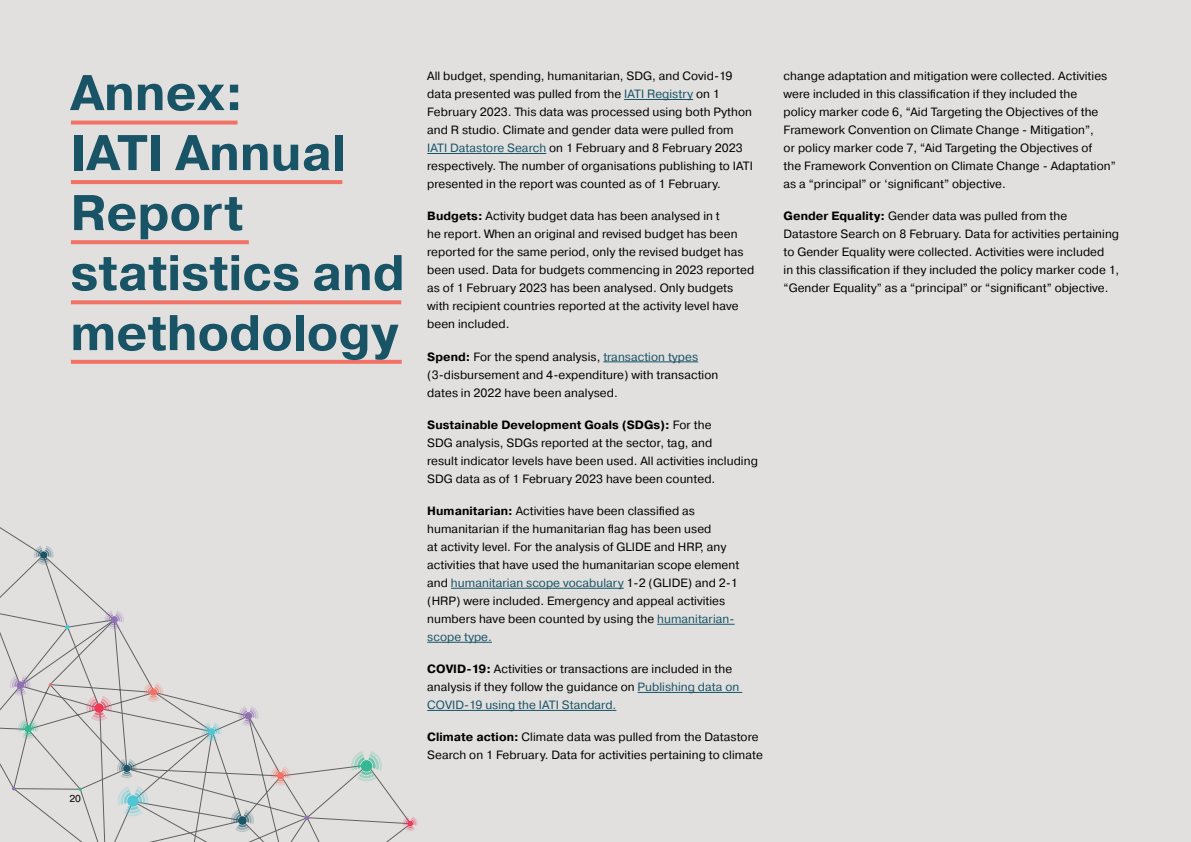
<style>
.page{position:relative;width:1191px;height:842px;background:#e2e0df}
.page>*{position:absolute;margin:0;border:0;box-sizing:border-box;transform-origin:0 0}
.t1{font:700 50px/60px "Pragmatica";color:#185466}
.t2{font:12px/18px "Pragmatica";letter-spacing:.005em;color:#000}
.t3{font:10px "Pragmatica";color:#000}
.s1{color:#185466}
.s2{font-weight:700}
</style>
<div class="page">
<svg style="left:71px;top:121px;width:166px;height:4px"></svg>
<hr style="left:71px;top:180px;width:271px;height:4px;background:#f27266">
<svg style="left:71px;top:240px;width:178px;height:4px"></svg>
<svg style="left:71px;top:300px;width:330px;height:4px"></svg>
<svg style="left:71px;top:360px;width:331px;height:4px"></svg>
<hr style="left:624px;top:99px;width:69px;height:1px;background:#185466">
<hr style="left:427px;top:153px;width:119px;height:1px;background:#185466">
<hr style="left:603px;top:362px;width:95px;height:1px;background:#185466">
<hr style="left:451px;top:588px;width:173px;height:1px;background:#185466">
<hr style="left:657px;top:624px;width:77px;height:1px;background:#185466">
<hr style="left:427px;top:642px;width:65px;height:1px;background:#185466">
<hr style="left:637px;top:692px;width:105px;height:1px;background:#185466">
<hr style="left:427px;top:710px;width:189px;height:1px;background:#185466">
<svg style="left:0;top:546px;width:418px;height:296px"></svg>
<h1 class="t1" style="left:70px;top:63px;width:336px">Annex:<br>IATI Annual<br>Report statistics and methodology</h1>
<p class="t2" style="left:427px;top:67px;width:327px">All budget, spending, humanitarian, SDG, and Covid-19 data presented was pulled from the <span class="s1">IATI Registry</span> on 1<br>February 2023. This data was processed using both Python and R studio. Climate and gender data were pulled from <span class="s1">IATI Datastore Search</span> on 1 February and 8 February 2023 respectively. The number of organisations publishing to IATI presented in the report was counted as of 1 February.</p>
<p class="t2" style="left:427px;top:208px;width:328px"><span class="s2">Budgets:</span> Activity budget data has been analysed in t<br>he report. When an original and revised budget has been reported for the same period, only the revised budget has been used. Data for budgets commencing in 2023 reported as of 1 February 2023 has been analysed. Only budgets with recipient countries reported at the activity level have been included.</p>
<p class="t2" style="left:427px;top:348px;width:293px"><span class="s2">Spend:</span> For the spend analysis, <span class="s1">transaction types </span>(3-disbursement and 4-expenditure) with transaction dates in 2022 have been analysed.</p>
<p class="t2" style="left:427px;top:416px;width:332px"><span class="s2">Sustainable Development Goals (SDGs):</span> For the<br>SDG analysis, SDGs reported at the sector, tag, and<br>result indicator levels have been used. All activities including SDG data as of 1 February 2023 have been counted.</p>
<p class="t2" style="left:427px;top:502px;width:313px"><span class="s2">Humanitarian:</span> Activities have been classified as humanitarian if the humanitarian flag has been used<br>at activity level. For the analysis of GLIDE and HRP, any activities that have used the humanitarian scope element and <span class="s1">humanitarian scope vocabulary</span> 1-2 (GLIDE) and 2-1 (HRP) were included. Emergency and appeal activities numbers have been counted by using the <span class="s1">humanitarian&shy;scope type.</span></p>
<p class="t2" style="left:427px;top:660px;width:313px"><span class="s2">COVID-19:</span> Activities or transactions are included in the analysis if they follow the guidance on <span class="s1">Publishing data on<br>COVID-19 using the IATI Standard.</span></p>
<p class="t2" style="left:427px;top:728px;width:337px"><span class="s2">Climate action:</span> Climate data was pulled from the Datastore<br>Search on 1 February. Data for activities pertaining to climate</p>
<p class="t3" style="left:69px;top:792px;width:13px">20</p>
<p class="t2" style="left:783px;top:67px;width:334px">change adaptation and mitigation were collected. Activities were included in this classification if they included the<br>policy marker code 6, “Aid Targeting the Objectives of the Framework Convention on Climate Change - Mitigation”,<br>or policy marker code 7, “Aid Targeting the Objectives of<br>the Framework Convention on Climate Change - Adaptation” as a “principal” or ‘significant” objective.</p>
<p class="t2" style="left:783px;top:208px;width:337px"><span class="s2">Gender Equality:</span> Gender data was pulled from the Datastore Search on 8 February. Data for activities pertaining to Gender Equality were collected. Activities were included<br>in this classification if they included the policy marker code 1, “Gender Equality” as a “principal” or “significant” objective.</p>
</div>
